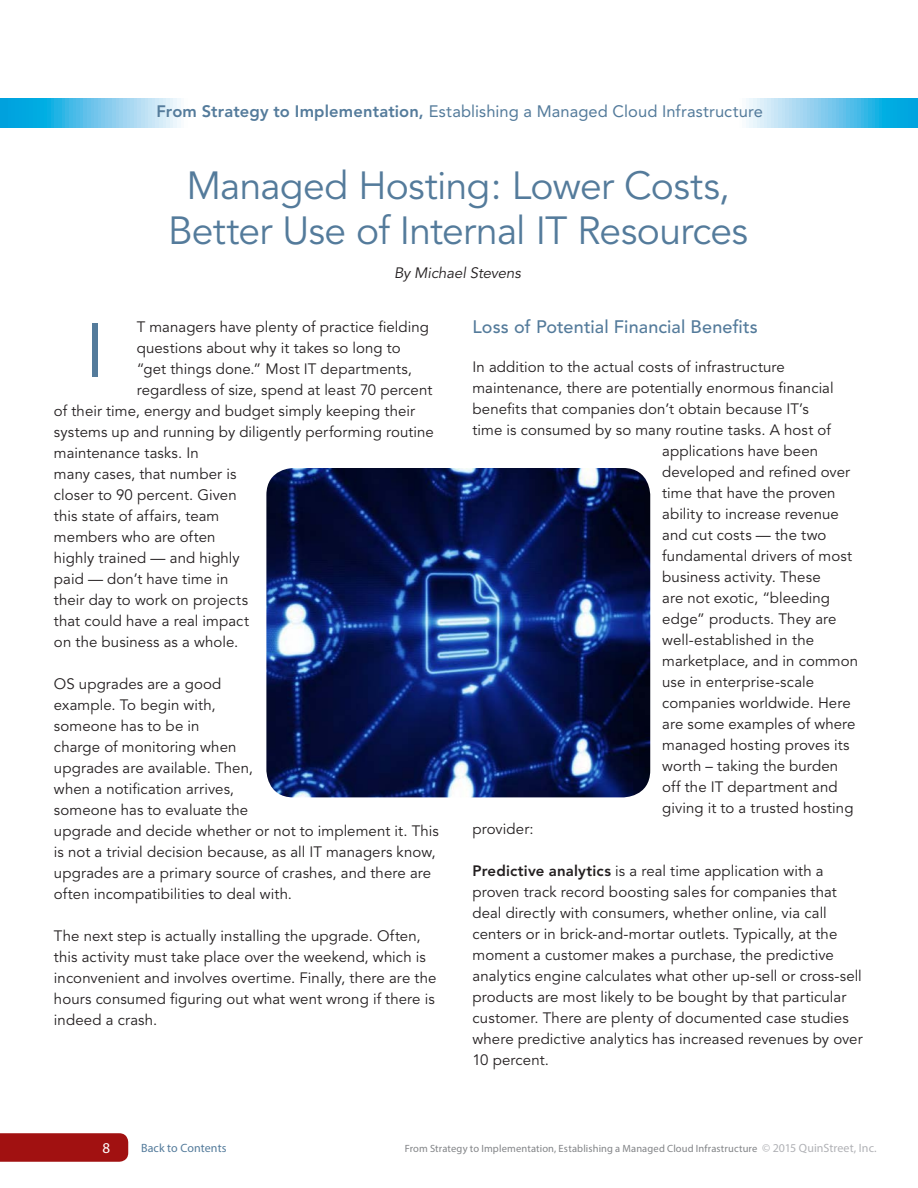
<style>
.page{position:relative;width:918px;height:1188px;background:#fff}
.page>*{position:absolute;margin:0;border:0;box-sizing:border-box;transform-origin:0 0}
.t1{font:75px "Avenir";color:#547b9b}
.t2{font:39px/45px "Avenir";letter-spacing:-.02em;color:#547b9b;text-align:center}
.t3{font:500 18px "Avenir";letter-spacing:.01em;color:#547b9b}
.t4{font:16.5px "Avenir";letter-spacing:.005em;color:#547b9b}
.t5{font:15px/21px "Avenir";letter-spacing:.005em;color:#231f20}
.t6{font:italic 15px "Avenir";letter-spacing:-.005em;color:#231f20}
.t7{font:15px "Myriad Pro";color:#fff}
.t8{font:12px "Myriad Pro";letter-spacing:.005em;color:#547b9b}
.t9{font:10.5px "Myriad Pro";letter-spacing:.015em;color:#828487}
.s1{font-weight:800}
.s2{font-size:12px;color:#b1b2b6}
</style>
<div class="page">
<svg style="left:0;top:1133px;width:128px;height:29px;background:#a31616"></svg>
<svg style="left:0;top:99px;width:918px;height:28px"></svg>
<div style="left:364px;top:95px;width:191px;height:36px;background:#fff"></div>
<img style="left:266px;top:468px;width:384px;height:329px">
<p class="t4" style="left:157px;top:102px;width:608px"><span class="s1">From Strategy to Implementation,</span> Establishing a Managed Cloud Infrastructure</p>
<h2 class="t2" style="left:168px;top:164px;width:582px">Managed Hosting: Lower Costs,<br>Better Use of Internal IT Resources</h2>
<p class="t6" style="left:394px;top:264px;width:129px">By Michael Stevens</p>
<p class="t5" style="left:137px;top:317px;width:294px">T managers have plenty of practice fielding</p>
<p class="t5" style="left:137px;top:338px;width:265px">questions about why it takes so long to</p>
<p class="t5" style="left:137px;top:359px;width:277px">“get things done.” Most IT departments,</p>
<p class="t5" style="left:137px;top:380px;width:297px">regardless of size, spend at least 70 percent</p>
<p class="t5" style="left:54px;top:401px;width:363px">of their time, energy and budget simply keeping their</p>
<p class="t5" style="left:54px;top:422px;width:382px">systems up and running by diligently performing routine</p>
<p class="t5" style="left:54px;top:443px;width:146px">maintenance tasks. In</p>
<p class="t5" style="left:54px;top:464px;width:184px">many cases, that number is</p>
<p class="t5" style="left:54px;top:485px;width:184px">closer to 90 percent. Given</p>
<p class="t5" style="left:54px;top:506px;width:167px">this state of affairs, team</p>
<p class="t5" style="left:54px;top:527px;width:163px">members who are often</p>
<p class="t5" style="left:54px;top:548px;width:187px">highly trained — and highly</p>
<p class="t5" style="left:54px;top:569px;width:176px">paid — don’t have time in</p>
<p class="t5" style="left:54px;top:590px;width:196px">their day to work on projects</p>
<p class="t5" style="left:54px;top:611px;width:197px">that could have a real impact</p>
<p class="t5" style="left:54px;top:632px;width:186px">on the business as a whole.</p>
<p class="t5" style="left:54px;top:674px;width:386px">OS upgrades are a good<br>example. To begin with,<br>someone has to be in<br>charge of monitoring when<br>upgrades are available. Then,<br>when a notification arrives,<br>someone has to evaluate the<br>upgrade and decide whether or not to implement it. This is not a trivial decision because, as all IT managers know, upgrades are a primary source of crashes, and there are often incompatibilities to deal with.</p>
<p class="t5" style="left:54px;top:926px;width:384px">The next step is actually installing the upgrade. Often, this activity must take place over the weekend, which is inconvenient and involves overtime. Finally, there are the hours consumed figuring out what went wrong if there is indeed a crash.</p>
<h1 class="t1" style="left:85px;top:308px;width:21px">I</h1>
<p class="t3" style="left:472px;top:317px;width:287px">Loss of Potential Financial Benefits</p>
<p class="t5" style="left:472px;top:357px;width:314px">In addition to the actual costs of infrastructure</p>
<p class="t5" style="left:472px;top:378px;width:363px">maintenance, there are potentially enormous financial</p>
<p class="t5" style="left:472px;top:399px;width:338px">benefits that companies don’t obtain because IT’s</p>
<p class="t5" style="left:472px;top:420px;width:360px">time is consumed by so many routine tasks. A host of</p>
<p class="t5" style="left:662px;top:441px;width:157px">applications have been</p>
<p class="t5" style="left:662px;top:462px;width:189px">developed and refined over</p>
<p class="t5" style="left:662px;top:483px;width:175px">time that have the proven</p>
<p class="t5" style="left:662px;top:504px;width:178px">ability to increase revenue</p>
<p class="t5" style="left:662px;top:525px;width:166px">and cut costs — the two</p>
<p class="t5" style="left:662px;top:546px;width:191px">fundamental drivers of most</p>
<p class="t5" style="left:662px;top:567px;width:160px">business activity. These</p>
<p class="t5" style="left:662px;top:588px;width:169px">are not exotic, “bleeding</p>
<p class="t5" style="left:662px;top:609px;width:176px">edge” products. They are</p>
<p class="t5" style="left:662px;top:630px;width:153px">well-established in the</p>
<p class="t5" style="left:662px;top:651px;width:197px">marketplace, and in common</p>
<p class="t5" style="left:662px;top:672px;width:153px">use in enterprise-scale</p>
<p class="t5" style="left:662px;top:693px;width:190px">companies worldwide. Here</p>
<p class="t5" style="left:662px;top:714px;width:195px">are some examples of where</p>
<p class="t5" style="left:662px;top:735px;width:189px">managed hosting proves its</p>
<p class="t5" style="left:662px;top:756px;width:177px">worth – taking the burden</p>
<p class="t5" style="left:662px;top:777px;width:177px">off the IT department and</p>
<p class="t5" style="left:662px;top:798px;width:193px">giving it to a trusted hosting</p>
<p class="t5" style="left:472px;top:819px;width:63px">provider:</p>
<p class="t5" style="left:472px;top:861px;width:392px"><span class="s1">Predictive analytics</span> is a real time application with a proven track record boosting sales for companies that deal directly with consumers, whether online, via call centers or in brick-and-mortar outlets. Typically, at the moment a customer makes a purchase, the predictive analytics engine calculates what other up-sell or cross-sell products are most likely to be bought by that particular customer. There are plenty of documented case studies where predictive analytics has increased revenues by over 10 percent.</p>
<p class="t7" style="left:103px;top:1138px;width:9px">8</p>
<p class="t8" style="left:141px;top:1141px;width:87px">Back to Contents</p>
<p class="t9" style="left:405px;top:1142px;width:474px">From Strategy to Implementation, Establishing a Managed Cloud Infrastructure <span class="s2">© 2015 QuinStreet, Inc.</span></p>
</div>
